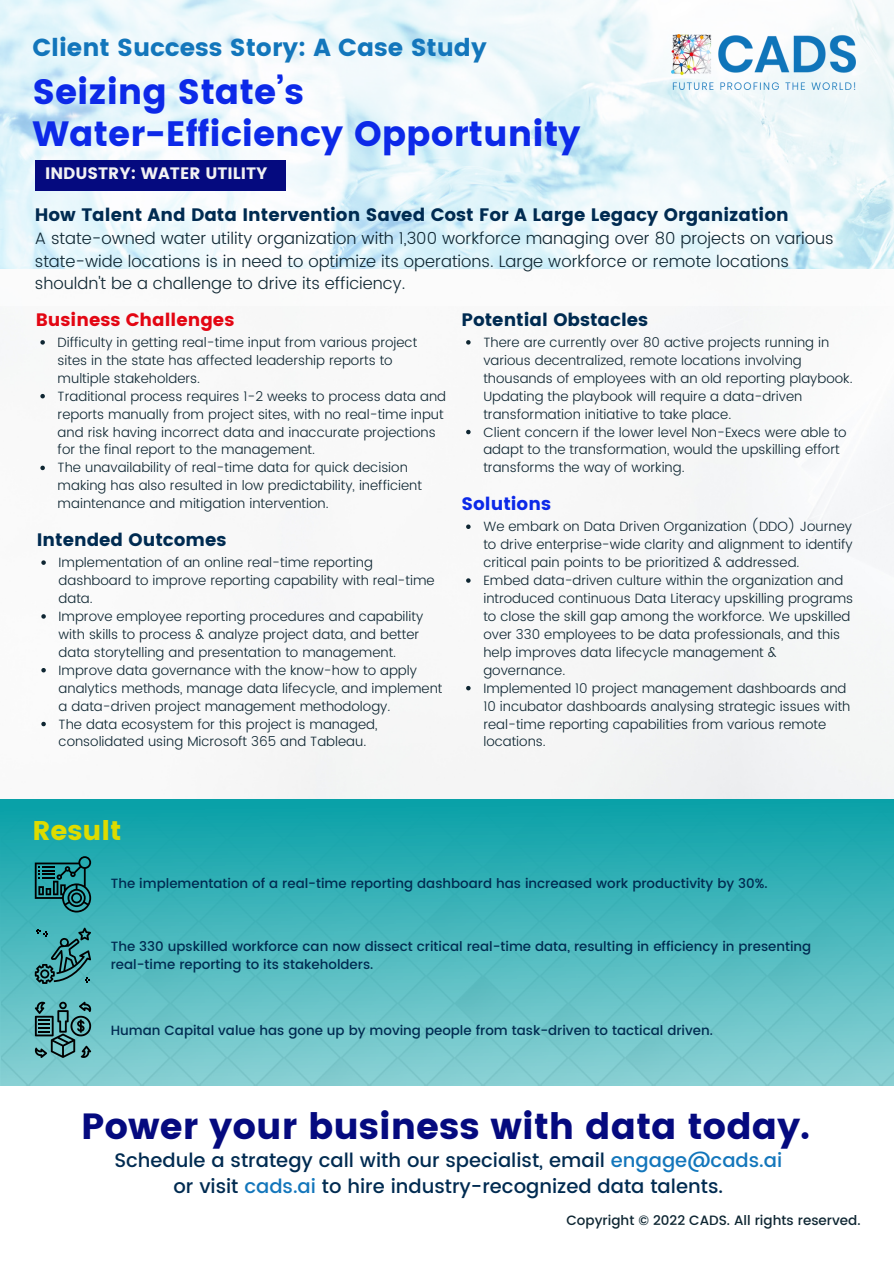
<style>
.page{position:relative;width:894px;height:1264px;background:#fff}
.page>*{position:absolute;margin:0;border:0;box-sizing:border-box;transform-origin:0 0}
.t1{font:36.3px "Poppins";color:#050a7f}
.t2{font:35.1px/41.7px "Poppins";color:#0c29e8}
.t3{font:27px "Poppins";color:#dedc00}
.t4{font:24.6px "Poppins";color:#1376bb}
.t5{font:500 19.5px/26px "Poppins";color:#002b51;text-align:center}
.t6{font:18px "Poppins";color:#002b51}
.t7{font:18px "Poppins";color:#e30613}
.t8{font:18px "Poppins";color:#0c29e8}
.t9{font:300 16.5px/22.5px "Poppins";color:#0e2632}
.t10{font:16.5px "Poppins";color:#f2f2f3}
.t11{font:300 13.5px/18px "Poppins";color:#0e2632}
.t12{font:500 13.5px "Poppins";color:#0e2632}
.t13{font:500 13.35px/18px "Poppins";color:#002b51}
.s1{color:#1376bb}
</style>
<div class="page">
<img style="left:41px;top:306px;width:852px;height:493px">
<svg style="left:0;top:799px;width:893px;height:287px;background:#4bb8be"></svg>
<svg style="left:0;top:0;width:893px;height:269px;fill:#ecf8fb"></svg>
<div style="left:36px;top:160px;width:250px;height:30px;background:#050a7f"></div>
<img style="left:671px;top:34px;width:184px;height:55px">
<svg style="left:466px;top:524px;width:4px;height:5px"></svg>
<svg style="left:466px;top:578px;width:4px;height:5px"></svg>
<svg style="left:466px;top:686px;width:4px;height:4px"></svg>
<svg style="left:35px;top:1001px;width:56px;height:56px;background:#4d888b"></svg>
<svg style="left:35px;top:856px;width:56px;height:56px;background:#21787d"></svg>
<svg style="left:35px;top:927px;width:56px;height:56px;background:#3e9094"></svg>
<svg style="left:40px;top:340px;width:5px;height:4px"></svg>
<svg style="left:40px;top:394px;width:5px;height:4px"></svg>
<svg style="left:40px;top:465px;width:5px;height:5px"></svg>
<svg style="left:466px;top:340px;width:4px;height:4px"></svg>
<svg style="left:466px;top:430px;width:4px;height:4px"></svg>
<svg style="left:41px;top:560px;width:5px;height:5px"></svg>
<svg style="left:41px;top:614px;width:5px;height:4px"></svg>
<svg style="left:41px;top:668px;width:5px;height:4px"></svg>
<svg style="left:41px;top:721px;width:5px;height:5px"></svg>
<h3 class="t4" style="left:32px;top:33px;width:456px">Client Success Story: A Case Study</h3>
<h2 class="t2" style="left:32px;top:71px;width:549px">Seizing State’s<br>Water-Efficiency Opportunity</h2>
<p class="t10" style="left:45px;top:164px;width:224px">INDUSTRY: WATER UTILITY</p>
<h3 class="t6" style="left:35px;top:204px;width:755px">How Talent And Data Intervention Saved Cost For A Large Legacy Organization</h3>
<p class="t9" style="left:35px;top:227px;width:800px">A state-owned water utility organization with 1,300 workforce managing over 80 projects on various state-wide locations is in need to optimize its operations. Large workforce or remote locations shouldn't be a challenge to drive its efficiency.</p>
<h3 class="t7" style="left:36px;top:309px;width:200px">Business Challenges</h3>
<p class="t11" style="left:58px;top:333px;width:390px">Difficulty in getting real-time input from various project sites in the state has affected leadership reports to multiple stakeholders.<br>Traditional process requires 1-2 weeks to process data and reports manually from project sites, with no real-time input and risk having incorrect data and inaccurate projections for the final report to the management.<br>The unavailability of real-time data for quick decision making has also resulted in low predictability, inefficient maintenance and mitigation intervention.</p>
<h3 class="t6" style="left:37px;top:529px;width:191px">Intended Outcomes</h3>
<p class="t11" style="left:59px;top:553px;width:385px">Implementation of an online real-time reporting dashboard to improve reporting capability with real-time data.<br>Improve employee reporting procedures and capability with skills to process &amp; analyze project data, and better data storytelling and presentation to management.<br>Improve data governance with the know-how to apply analytics methods, manage data lifecycle, and implement a data-driven project management methodology.<br>The data ecosystem for this project is managed, consolidated using Microsoft 365 and Tableau.</p>
<h3 class="t6" style="left:461px;top:309px;width:188px">Potential Obstacles</h3>
<p class="t11" style="left:483px;top:333px;width:370px">There are currently over 80 active projects running in various decentralized, remote locations involving thousands of employees with an old reporting playbook.<br>Updating the playbook will require a data-driven transformation initiative to take place.<br>Client concern if the lower level Non-Execs were able to adapt to the transformation, would the upskilling effort transforms the way of working.</p>
<h3 class="t8" style="left:461px;top:493px;width:91px">Solutions</h3>
<p class="t11" style="left:483px;top:517px;width:371px">We embark on Data Driven Organization (DDO) Journey to drive enterprise-wide clarity and alignment to identify critical pain points to be prioritized &amp; addressed.<br>Embed data-driven culture within the organization and introduced continuous Data Literacy upskilling programs to close the skill gap among the workforce. We upskilled over 330 employees to be data professionals, and this help improves data lifecycle management &amp; governance.<br>Implemented 10 project management dashboards and 10 incubator dashboards analysing strategic issues with real-time reporting capabilities from various remote locations.</p>
<h3 class="t3" style="left:32px;top:815px;width:90px">Result</h3>
<p class="t13" style="left:111px;top:874px;width:658px">The implementation of a real-time reporting dashboard has increased work productivity by 30%.</p>
<p class="t13" style="left:111px;top:937px;width:701px">The 330 upskilled workforce can now dissect critical real-time data, resulting in efficiency in presenting real-time reporting to its stakeholders.</p>
<p class="t13" style="left:111px;top:1020px;width:603px">Human Capital value has gone up by moving people from task-driven to tactical driven.</p>
<h1 class="t1" style="left:81px;top:1105px;width:730px">Power your business with data today.</h1>
<h3 class="t5" style="left:114px;top:1147px;width:669px">Schedule a strategy call with our specialist, email <span class="s1">engage@cads.ai </span>or visit <span class="s1">cads.ai</span> to hire industry-recognized data talents.</h3>
<p class="t12" style="left:566px;top:1212px;width:295px">Copyright © 2022 CADS. All rights reserved.</p>
</div>
